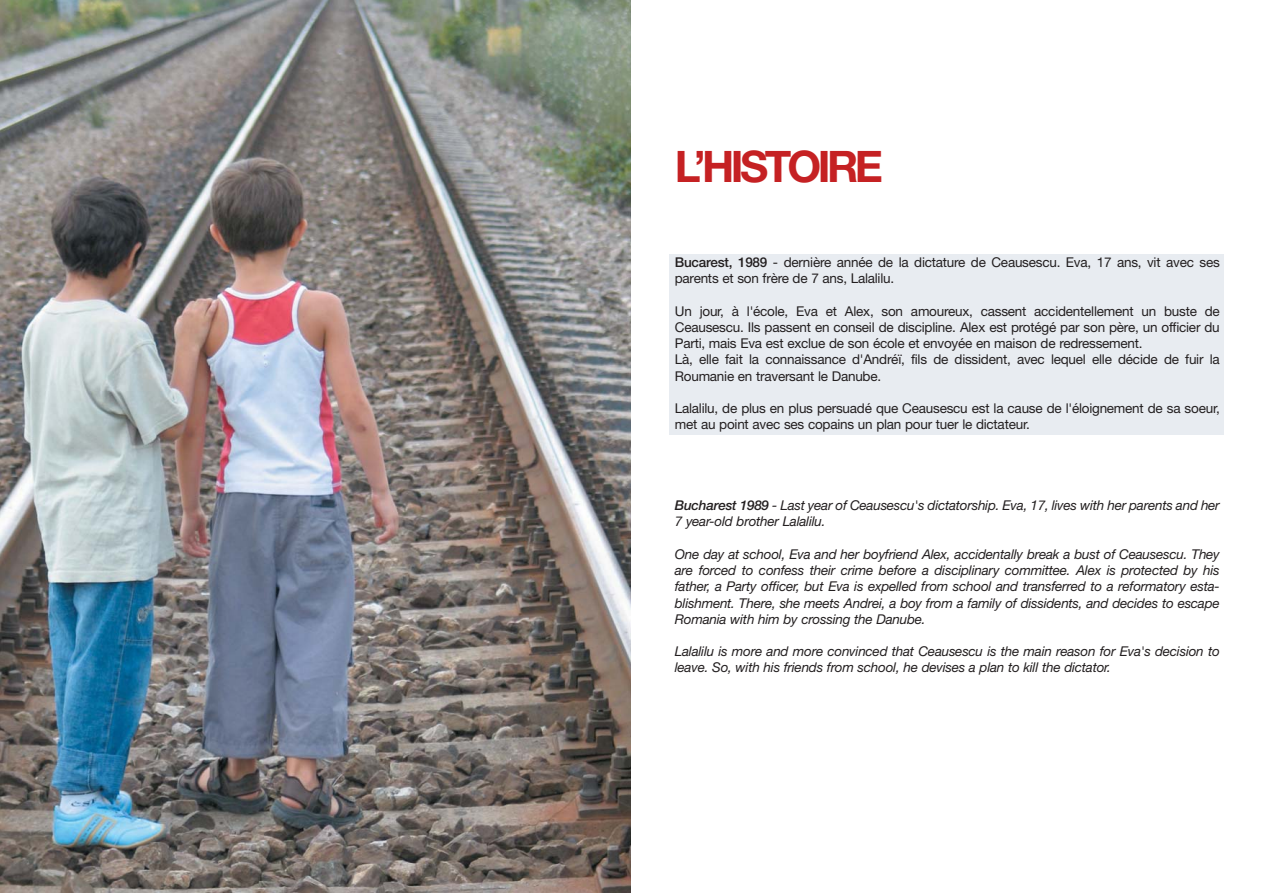
<style>
.page{position:relative;width:1263px;height:893px;background:#fff}
.page>*{position:absolute;margin:0;border:0;box-sizing:border-box;transform-origin:0 0}
.t1{font:700 43.5px "Helvetica Neue";letter-spacing:-.085em;color:#c52123}
.t2{font:italic 13.5px/16.2px "Helvetica Neue";letter-spacing:-.015em;color:#231f20}
.t3{font:13.5px/16.2px "Helvetica Neue";letter-spacing:-.015em;color:#231f20}
.s1{font-weight:500}
</style>
<div class="page">
<div style="left:669px;top:254px;width:555px;height:181px;background:#e8ecf1"></div>
<img style="left:0;top:0;width:631px;height:893px">
<h1 class="t1" style="left:675px;top:151px;width:210px">L’HISTOIRE</h1>
<p class="t3" style="left:675px;top:256px;width:546px"><span class="s1">Bucarest, 1989</span> - dernière année de la dictature de Ceausescu. Eva, 17 ans, vit avec ses parents et son frère de 7 ans, Lalalilu.</p>
<p class="t3" style="left:675px;top:304px;width:546px">Un jour, à l'école, Eva et Alex, son amoureux, cassent accidentellement un buste de Ceausescu. Ils passent en conseil de discipline. Alex est protégé par son père, un officier du Parti, mais Eva est exclue de son école et envoyée en maison de redressement.<br>Là, elle fait la connaissance d'Andréï, fils de dissident, avec lequel elle décide de fuir la Roumanie en traversant le Danube.</p>
<p class="t3" style="left:675px;top:401px;width:546px">Lalalilu, de plus en plus persuadé que Ceausescu est la cause de l'éloignement de sa soeur, met au point avec ses copains un plan pour tuer le dictateur.</p>
<p class="t2" style="left:675px;top:499px;width:546px"><span class="s1">Bucharest 1989</span> - Last year of Ceausescu's dictatorship. Eva, 17, lives with her parents and her<br>7 year-old brother Lalalilu.</p>
<p class="t2" style="left:675px;top:547px;width:546px;text-align:justify">One day at school, Eva and her boyfriend Alex, accidentally break a bust of Ceausescu. They are forced to confess their crime before a disciplinary committee. Alex is protected by his father, a Party officer, but Eva is expelled from school and transferred to a reformatory esta&shy;blishment. There, she meets Andrei, a boy from a family of dissidents, and decides to escape Romania with him by crossing the Danube.</p>
<p class="t2" style="left:675px;top:644px;width:546px">Lalalilu is more and more convinced that Ceausescu is the main reason for Eva's decision to leave. So, with his friends from school, he devises a plan to kill the dictator.</p>
</div>
